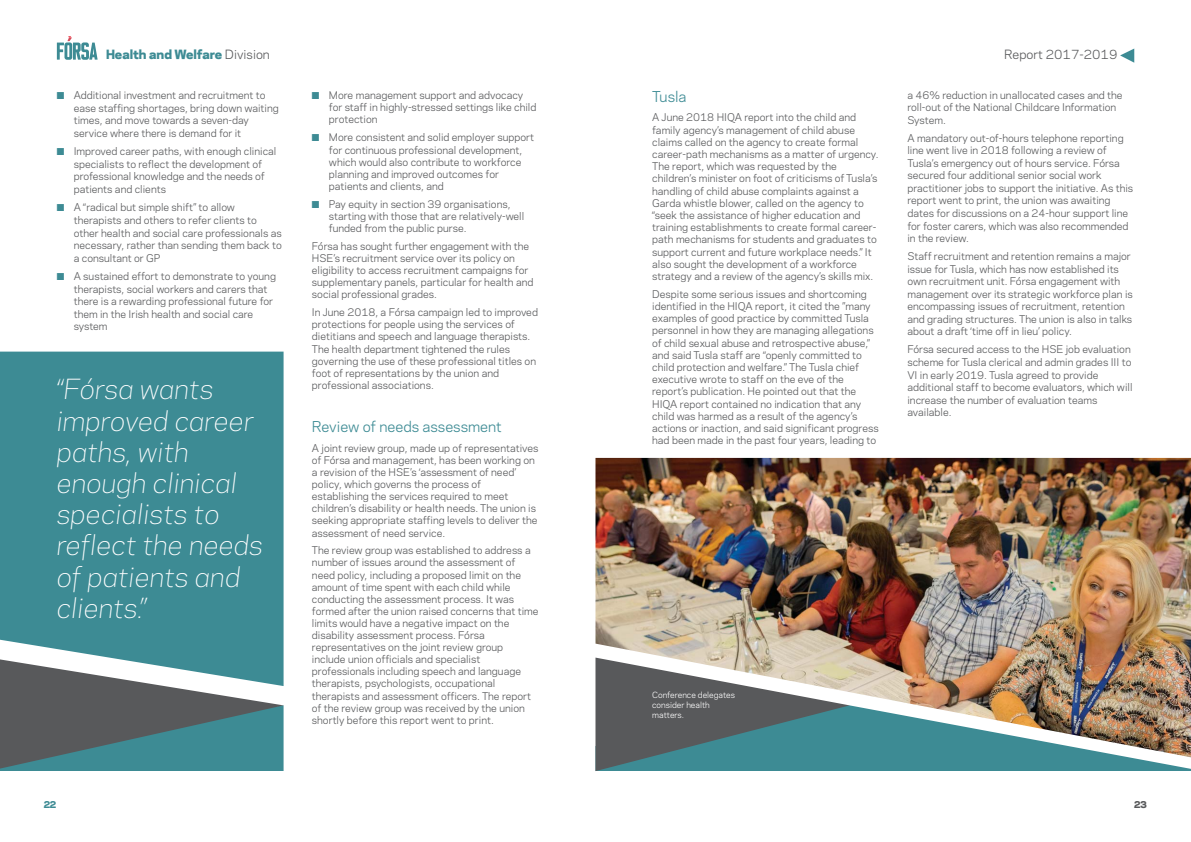
<style>
.page{position:relative;width:1191px;height:842px;background:#fff}
.page>*{position:absolute;margin:0;border:0;box-sizing:border-box;transform-origin:0 0}
.t1{font:italic 300 26px/31.2px "Polaris";color:#fff}
.t2{font:14px "Polaris";color:#3d8b94}
.t3{font:800 12px "Polaris";color:#3d8b94}
.t4{font:12px "Polaris";color:#58595b}
.t5{font:10px/12.1px "Polaris";color:#58595b}
.t6{font:800 9px "Polaris";color:#3d8b94}
.t7{font:800 9px "Polaris";color:#58595b}
.t8{font:8px/9.6px "Polaris";color:#fff}
.s1{font-weight:400;color:#58595b}
.s2{color:#3d8b94}
</style>
<div class="page">
<svg style="left:1120px;top:49px;width:14px;height:14px"></svg>
<svg style="left:57px;top:36px;width:41px;height:24px"></svg>
<div style="left:0;top:352px;width:283px;height:306px;background:#3d8b94"></div>
<svg style="left:0;top:658px;width:283px;height:113px;background:#658387"></svg>
<img style="left:595px;top:458px;width:596px;height:200px">
<img style="left:595px;top:658px;width:596px;height:113px">
<p class="t3" style="left:106px;top:48px;width:165px">Health and Welfare <span class="s1">Division</span></p>
<p class="t5" style="left:74px;top:89px;width:206px;line-height:12.7px;text-indent:-17px"><span class="s2">■</span> Additional investment and recruitment to ease staffing shortages, bring down waiting times, and move towards a seven-day service where there is demand for it</p>
<p class="t5" style="left:74px;top:146px;width:204px;line-height:12.7px;text-indent:-17px"><span class="s2">■</span> Improved career paths, with enough clinical specialists to reflect the development of professional knowledge and the needs of patients and clients</p>
<p class="t5" style="left:74px;top:202px;width:210px;line-height:12.6px;text-indent:-17px"><span class="s2">■</span> A “radical but simple shift” to allow therapists and others to refer clients to other health and social care professionals as necessary, rather than sending them back to a consultant or GP</p>
<p class="t5" style="left:74px;top:271px;width:204px;line-height:12.6px;text-indent:-17px"><span class="s2">■</span> A sustained effort to demonstrate to young therapists, social workers and carers that there is a rewarding professional future for them in the Irish health and social care system</p>
<p class="t1" style="left:57px;top:376px;width:208px">“Fórsa wants improved career paths, with enough clinical specialists to reflect the needs of patients and clients.”</p>
<p class="t6" style="left:44px;top:799px;width:14px">22</p>
<p class="t5" style="left:329px;top:90px;width:209px;text-indent:-17px"><span class="s2">■</span> More management support and advocacy for staff in highly-stressed settings like child protection</p>
<p class="t5" style="left:329px;top:132px;width:207px;text-indent:-17px"><span class="s2">■</span> More consistent and solid employer support for continuous professional development, which would also contribute to workforce planning and improved outcomes for patients and clients, and</p>
<p class="t5" style="left:329px;top:199px;width:197px;text-indent:-17px"><span class="s2">■</span> Pay equity in section 39 organisations, starting with those that are relatively-well funded from the public purse.</p>
<p class="t5" style="left:312px;top:241px;width:223px">Fórsa has sought further engagement with the HSE’s recruitment service over its policy on eligibility to access recruitment campaigns for supplementary panels, particular for health and social professional grades.</p>
<p class="t5" style="left:312px;top:307px;width:227px">In June 2018, a Fórsa campaign led to improved protections for people using the services of dietitians and speech and language therapists.<br>The health department tightened the rules governing the use of these professional titles on foot of representations by the union and professional associations.</p>
<p class="t2" style="left:312px;top:421px;width:191px">Review of needs assessment</p>
<p class="t5" style="left:312px;top:443px;width:228px">A joint review group, made up of representatives of Fórsa and management, has been working on a revision of the HSE’s ‘assessment of need’ policy, which governs the process of establishing the services required to meet children’s disability or health needs. The union is seeking appropriate staffing levels to deliver the assessment of need service.</p>
<p class="t5" style="left:312px;top:545px;width:228px">The review group was established to address a number of issues around the assessment of need policy, including a proposed limit on the amount of time spent with each child while conducting the assessment process. It was formed after the union raised concerns that time limits would have a negative impact on the disability assessment process. Fórsa representatives on the joint review group include union officials and specialist professionals including speech and language therapists, psychologists, occupational therapists and assessment officers. The report of the review group was received by the union shortly before this report went to print.</p>
<p class="t2" style="left:652px;top:91px;width:36px">Tusla</p>
<p class="t5" style="left:652px;top:112px;width:228px">A June 2018 HIQA report into the child and family agency’s management of child abuse claims called on the agency to create formal career-path mechanisms as a matter of urgency.<br>The report, which was requested by the children’s minister on foot of criticisms of Tusla’s handling of child abuse complaints against a Garda whistle blower, called on the agency to “seek the assistance of higher education and training establishments to create formal career&shy;path mechanisms for students and graduates to support current and future workplace needs.” It also sought the development of a workforce strategy and a review of the agency’s skills mix.</p>
<p class="t5" style="left:652px;top:289px;width:228px">Despite some serious issues and shortcoming identified in the HIQA report, it cited the ”many examples of good practice by committed Tusla personnel in how they are managing allegations of child sexual abuse and retrospective abuse,” and said Tusla staff are “openly committed to child protection and welfare.” The Tusla chief executive wrote to staff on the eve of the report’s publication. He pointed out that the HIQA report contained no indication that any child was harmed as a result of the agency’s actions or inaction, and said significant progress had been made in the past four years, leading to</p>
<p class="t4" style="left:1004px;top:50px;width:115px">Report 2017-2019</p>
<p class="t5" style="left:907px;top:89px;width:217px;line-height:12.5px">a 46% reduction in unallocated cases and the roll-out of the National Childcare Information<br>System.</p>
<p class="t5" style="left:907px;top:133px;width:227px;line-height:12.5px">A mandatory out-of-hours telephone reporting line went live in 2018 following a review of Tusla’s emergency out of hours service. Fórsa secured four additional senior social work practitioner jobs to support the initiative. As this report went to print, the union was awaiting dates for discussions on a 24-hour support line for foster carers, which was also recommended in the review.</p>
<p class="t5" style="left:907px;top:251px;width:227px;line-height:12.5px">Staff recruitment and retention remains a major issue for Tusla, which has now established its own recruitment unit. Fórsa engagement with management over its strategic workforce plan is encompassing issues of recruitment, retention and grading structures. The union is also in talks about a draft ‘time off in lieu’ policy.</p>
<p class="t5" style="left:907px;top:344px;width:227px;line-height:12.5px">Fórsa secured access to the HSE job evaluation scheme for Tusla clerical and admin grades III to VI in early 2019. Tusla agreed to provide additional staff to become evaluators, which will increase the number of evaluation teams available.</p>
<p class="t8" style="left:652px;top:691px;width:84px">Conference delegates consider health matters.</p>
<p class="t7" style="left:1134px;top:799px;width:14px">23</p>
</div>
